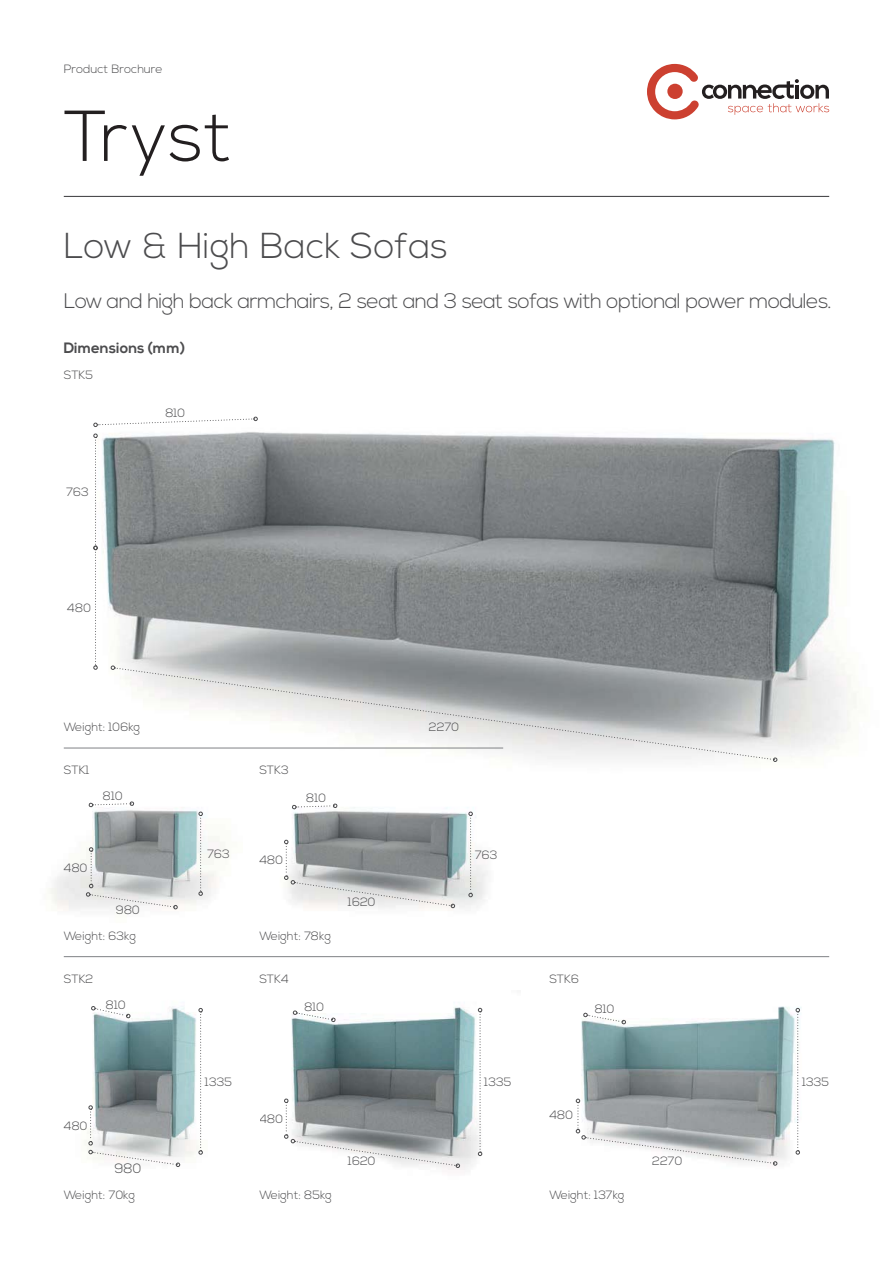
<style>
.page{position:relative;width:893px;height:1263px;background:#fff}
.page>*{position:absolute;margin:0;border:0;box-sizing:border-box;transform-origin:0 0}
.t1{font:300 72px "Nexa";color:#231f20}
.t2{font:300 36px "Nexa";color:#4c4c4e}
.t3{font:300 21px "Nexa";letter-spacing:-.03em;color:#4c4c4e}
.t4{font:700 15px "Nexa";color:#4c4c4e}
.t5{font:300 13.5px "Nexa";color:#4c4c4e}
.t6{font:300 12px "Nexa";color:#4c4c4e}
</style>
<div class="page">
<hr style="left:64px;top:196px;width:765px;height:1px;background:#4c4c4e">
<svg style="left:647px;top:64px;width:182px;height:55px"></svg>
<img style="left:64px;top:416px;width:794px;height:345px">
<img style="left:49px;top:801px;width:176px;height:109px">
<svg style="left:86px;top:847px;width:92px;height:62px"></svg>
<img style="left:575px;top:1006px;width:227px;height:159px">
<svg style="left:576px;top:1099px;width:201px;height:67px"></svg>
<svg style="left:583px;top:1013px;width:43px;height:12px"></svg>
<svg style="left:795px;top:1008px;width:5px;height:147px"></svg>
<img style="left:285px;top:1007px;width:198px;height:163px">
<svg style="left:293px;top:1010px;width:43px;height:12px"></svg>
<svg style="left:284px;top:1099px;width:176px;height:69px"></svg>
<svg style="left:478px;top:1008px;width:4px;height:148px"></svg>
<img style="left:84px;top:1006px;width:114px;height:160px">
<svg style="left:91px;top:1006px;width:40px;height:12px"></svg>
<svg style="left:88px;top:1105px;width:92px;height:62px"></svg>
<svg style="left:198px;top:1008px;width:5px;height:147px"></svg>
<svg style="left:198px;top:812px;width:5px;height:84px"></svg>
<svg style="left:88px;top:802px;width:47px;height:6px"></svg>
<img style="left:285px;top:803px;width:203px;height:106px">
<svg style="left:284px;top:840px;width:171px;height:68px"></svg>
<svg style="left:468px;top:812px;width:5px;height:85px"></svg>
<svg style="left:291px;top:804px;width:47px;height:6px"></svg>
<hr style="left:64px;top:956px;width:765px;height:1px;background:#808285">
<hr style="left:64px;top:748px;width:439px;height:1px;background:#808285">
<svg style="left:93px;top:434px;width:5px;height:236px"></svg>
<svg style="left:116px;top:667px;width:657px;height:93px"></svg>
<svg style="left:111px;top:666px;width:5px;height:4px"></svg>
<svg style="left:773px;top:758px;width:4px;height:4px"></svg>
<svg style="left:93px;top:417px;width:165px;height:10px"></svg>
<p class="t6" style="left:64px;top:64px;width:100px">Product Brochure</p>
<h1 class="t1" style="left:64px;top:109px;width:170px">Tryst</h1>
<h2 class="t2" style="left:64px;top:232px;width:386px">Low &amp; High Back Sofas</h2>
<h3 class="t3" style="left:64px;top:293px;width:769px">Low and high back armchairs, 2 seat and 3 seat sofas with optional power modules.</h3>
<p class="t4" style="left:64px;top:339px;width:123px">Dimensions (mm)</p>
<p class="t6" style="left:64px;top:370px;width:31px">STK5</p>
<p class="t6" style="left:66px;top:488px;width:24px">763</p>
<p class="t6" style="left:67px;top:604px;width:25px">480</p>
<p class="t6" style="left:165px;top:408px;width:21px">810</p>
<p class="t6" style="left:64px;top:722px;width:78px">Weight: 106kg</p>
<p class="t6" style="left:64px;top:766px;width:27px">STK1</p>
<p class="t6" style="left:103px;top:792px;width:21px">810</p>
<p class="t6" style="left:64px;top:864px;width:25px">480</p>
<p class="t6" style="left:116px;top:905px;width:25px">980</p>
<p class="t6" style="left:64px;top:931px;width:74px">Weight: 63kg</p>
<p class="t6" style="left:64px;top:974px;width:31px">STK2</p>
<p class="t6" style="left:106px;top:1000px;width:21px">810</p>
<p class="t6" style="left:64px;top:1121px;width:25px">480</p>
<p class="t5" style="left:114px;top:1163px;width:28px">980</p>
<p class="t6" style="left:64px;top:1190px;width:73px">Weight: 70kg</p>
<p class="t6" style="left:207px;top:850px;width:24px">763</p>
<p class="t6" style="left:205px;top:1077px;width:29px">1335</p>
<p class="t6" style="left:259px;top:766px;width:31px">STK3</p>
<p class="t6" style="left:306px;top:794px;width:21px">810</p>
<p class="t6" style="left:259px;top:856px;width:25px">480</p>
<p class="t6" style="left:259px;top:931px;width:73px">Weight: 78kg</p>
<p class="t6" style="left:259px;top:974px;width:31px">STK4</p>
<p class="t6" style="left:304px;top:1003px;width:21px">810</p>
<p class="t6" style="left:348px;top:898px;width:29px">1620</p>
<p class="t6" style="left:259px;top:1115px;width:25px">480</p>
<p class="t6" style="left:259px;top:1190px;width:74px">Weight: 85kg</p>
<p class="t6" style="left:348px;top:1156px;width:29px">1620</p>
<p class="t6" style="left:429px;top:722px;width:32px">2270</p>
<p class="t6" style="left:475px;top:850px;width:24px">763</p>
<p class="t6" style="left:484px;top:1078px;width:29px">1335</p>
<p class="t6" style="left:549px;top:974px;width:31px">STK6</p>
<p class="t6" style="left:595px;top:1005px;width:21px">810</p>
<p class="t6" style="left:549px;top:1110px;width:25px">480</p>
<p class="t6" style="left:549px;top:1190px;width:77px">Weight: 137kg</p>
<p class="t6" style="left:652px;top:1157px;width:32px">2270</p>
<p class="t6" style="left:802px;top:1077px;width:29px">1335</p>
</div>
